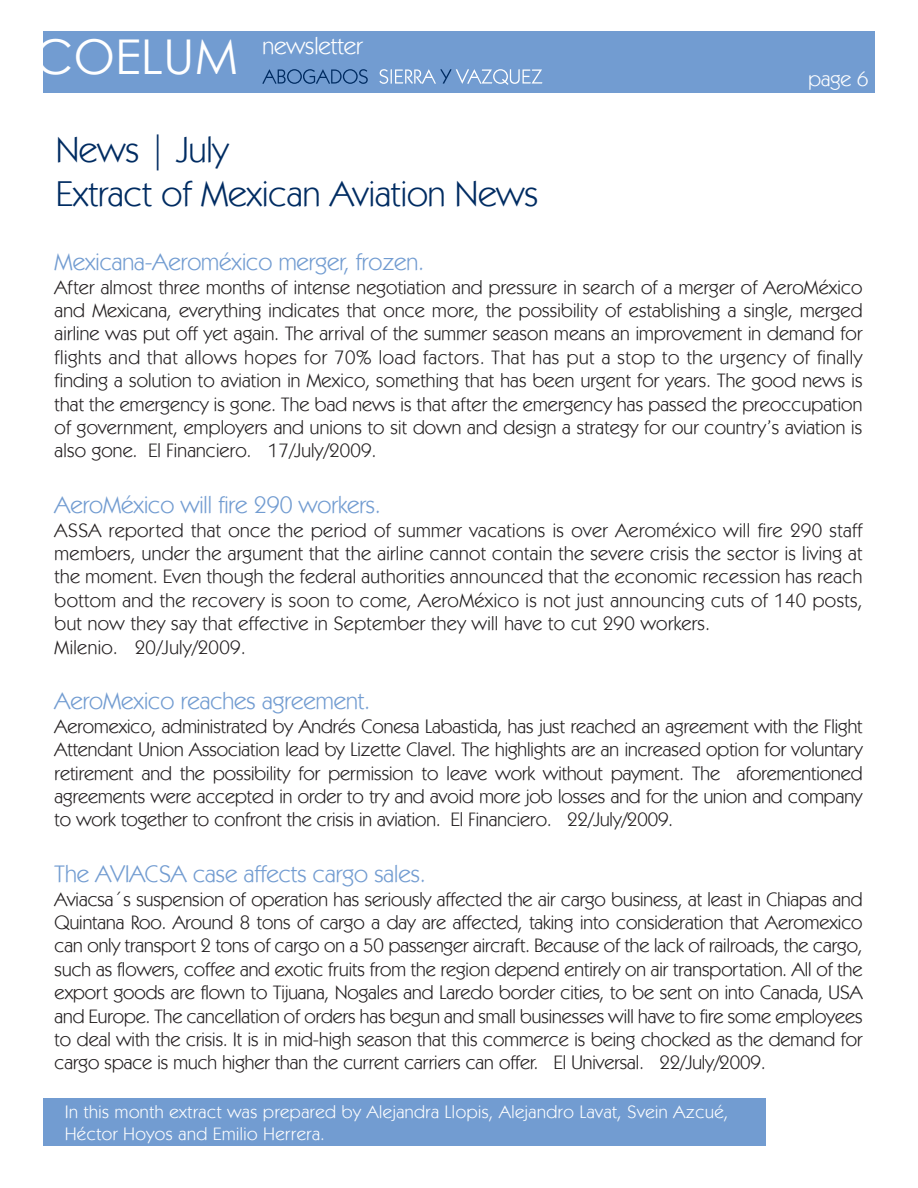
<style>
.page{position:relative;width:918px;height:1188px;background:#fff}
.page>*{position:absolute;margin:0;border:0;box-sizing:border-box;transform-origin:0 0}
.t1{font:48px "Century Gothic";color:#fff}
.t2{font:36px/43.2px "Kabel IT Cby BT";color:#002c62}
.t3{font:24px "Kabel IT Cby BT";color:#729cd1}
.t4{font:24px "Kabel IT Cby BT";color:#fff}
.t5{font:21px "Kabel IT Cby BT";color:#fff}
.t6{font:19.5px/23.4px "Kabel IT Cby BT";letter-spacing:.02em;color:#231f20;text-align:justify}
.t7{font:18px/21.6px "Kabel IT Cby BT";letter-spacing:.03em;color:#fff}
</style>
<div class="page">
<div style="left:43px;top:32px;width:832px;height:61px;background:#729cd1"></div>
<svg style="left:262px;top:69px;width:106px;height:15px"></svg>
<svg style="left:379px;top:69px;width:163px;height:16px"></svg>
<div style="left:43px;top:1098px;width:723px;height:48px;background:#729cd1"></div>
<h1 class="t1" style="left:34px;top:24px;width:206px">COELUM</h1>
<p class="t4" style="left:262px;top:31px;width:102px">newsletter</p>
<h2 class="t2" style="left:56px;top:128px;width:484px">News | July<br>Extract of Mexican Aviation News</h2>
<p class="t5" style="left:808px;top:66px;width:61px">page 6</p>
<p class="t3" style="left:55px;top:247px;width:371px">Mexicana-Aeroméxico merger, frozen.</p>
<p class="t6" style="left:55px;top:275px;width:809px">After almost three months of intense negotiation and pressure in search of a merger of AeroMéxico and Mexicana, everything indicates that once more, the possibility of establishing a single, merged airline was put off yet again. The arrival of the summer season means an improvement in demand for flights and that allows hopes for 70% load factors. That has put a stop to the urgency of finally finding a solution to aviation in Mexico, something that has been urgent for years. The good news is that the emergency is gone. The bad news is that after the emergency has passed the preoccupation of government, employers and unions to sit down and design a strategy for our country’s aviation is also gone. El Financiero. 17/July/2009.</p>
<p class="t3" style="left:55px;top:490px;width:327px">AeroMéxico will fire 290 workers.</p>
<p class="t6" style="left:55px;top:518px;width:809px;text-align:left">ASSA reported that once the period of summer vacations is over Aeroméxico will fire 290 staff members, under the argument that the airline cannot contain the severe crisis the sector is living at the moment. Even though the federal authorities announced that the economic recession has reach bottom and the recovery is soon to come, AeroMéxico is not just announcing cuts of 140 posts, but now they say that effective in September they will have to cut 290 workers.<br>Milenio. 20/July/2009.</p>
<p class="t3" style="left:55px;top:686px;width:317px">AeroMexico reaches agreement.</p>
<p class="t6" style="left:55px;top:714px;width:809px">Aeromexico, administrated by Andrés Conesa Labastida, has just reached an agreement with the Flight Attendant Union Association lead by Lizette Clavel. The highlights are an increased option for voluntary retirement and the possibility for permission to leave work without payment. The aforementioned agreements were accepted in order to try and avoid more job losses and for the union and company to work together to confront the crisis in aviation. El Financiero. 22/July/2009.</p>
<p class="t3" style="left:55px;top:859px;width:372px">The AVIACSA case affects cargo sales.</p>
<p class="t6" style="left:55px;top:887px;width:809px">Aviacsa´s suspension of operation has seriously affected the air cargo business, at least in Chiapas and Quintana Roo. Around 8 tons of cargo a day are affected, taking into consideration that Aeromexico can only transport 2 tons of cargo on a 50 passenger aircraft. Because of the lack of railroads, the cargo, such as flowers, coffee and exotic fruits from the region depend entirely on air transportation. All of the export goods are flown to Tijuana, Nogales and Laredo border cities, to be sent on into Canada, USA and Europe. The cancellation of orders has begun and small businesses will have to fire some employees to deal with the crisis. It is in mid-high season that this commerce is being chocked as the demand for cargo space is much higher than the current carriers can offer. El Universal. 22/July/2009.</p>
<p class="t7" style="left:65px;top:1101px;width:665px">In this month extract was prepared by Alejandra Llopis, Alejandro Lavat, Svein Azcué,<br>Héctor Hoyos and Emilio Herrera.</p>
</div>
